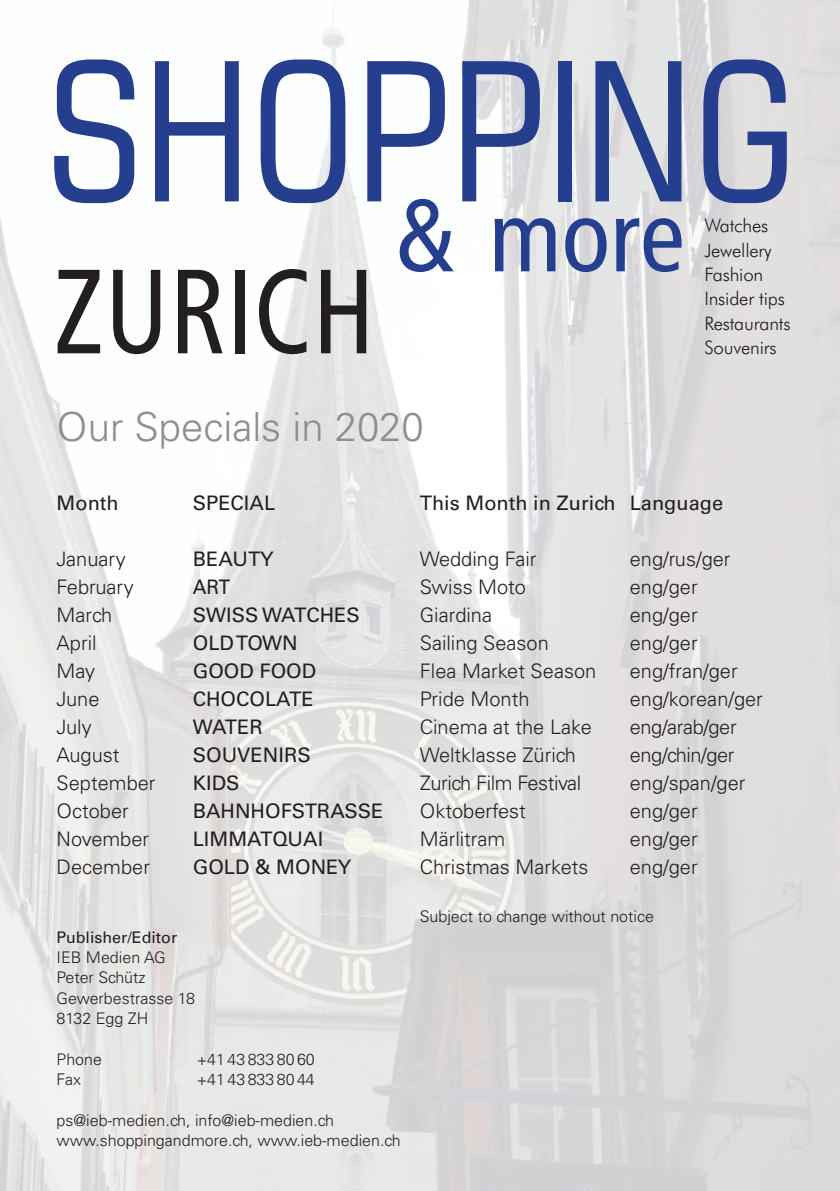
<style>
.page{position:relative;width:840px;height:1191px;background:#fff}
.page>*{position:absolute;margin:0;border:0;box-sizing:border-box;transform-origin:0 0}
.t1{font:condensed 193.2px "Square 721 BT";color:#253f8e}
.t2{font:condensed 119.6px "Frutiger";letter-spacing:.01em;color:#231f20;scale:.9 1}
.t3{font:condensed 102.8px "Frutiger";color:#253f8e}
.t4{font:300 40px "Univers";color:#908d8b}
.t5{font:300 20px "Univers";color:#231f20}
.t6{font:20px "Univers";color:#231f20}
.t7{font:300 20px "Univers";letter-spacing:-.02em;color:#231f20}
.t8{font:20px "Univers";color:#231f20;scale:.95 1}
.t9{font:300 18.6px/24.2px "Futura BT";letter-spacing:-.01em;color:#231f20}
.t10{font:300 16px/20.4px "Univers";color:#231f20}
.t11{font:16px "Univers";color:#231f20}
</style>
<div class="page">
<img style="left:0;top:0;width:839px;height:1191px">
<h1 class="t1" style="left:47px;top:15px;width:750px">SHOPPING</h1>
<p class="t9" style="left:704px;top:213px;width:88px">Watches<br>Jewellery<br>Fashion<br>Insider tips<br>Restaurants<br>Souvenirs</p>
<h3 class="t3" style="left:394px;top:176px;width:292px">&amp; more</h3>
<h2 class="t2" style="left:54px;top:242px;width:357px">ZURICH</h2>
<h3 class="t4" style="left:57px;top:403px;width:368px">Our Specials in 2020</h3>
<p class="t6" style="left:57px;top:491px;width:64px">Month</p>
<p class="t6" style="left:193px;top:491px;width:84px">SPECIAL</p>
<p class="t6" style="left:419px;top:491px;width:305px">This Month in Zurich Language</p>
<p class="t5" style="left:57px;top:547px;width:71px">January</p>
<p class="t6" style="left:193px;top:547px;width:82px">BEAUTY</p>
<p class="t5" style="left:419px;top:547px;width:118px">Wedding Fair</p>
<p class="t5" style="left:629px;top:547px;width:102px">eng/rus/ger</p>
<p class="t5" style="left:57px;top:575px;width:79px">February</p>
<p class="t8" style="left:193px;top:575px;width:41px">ART</p>
<p class="t5" style="left:419px;top:575px;width:108px">Swiss Moto</p>
<p class="t5" style="left:629px;top:575px;width:69px">eng/ger</p>
<p class="t5" style="left:57px;top:603px;width:57px">March</p>
<p class="t6" style="left:193px;top:603px;width:168px">SWISS WATCHES</p>
<p class="t5" style="left:419px;top:603px;width:74px">Giardina</p>
<p class="t5" style="left:629px;top:603px;width:69px">eng/ger</p>
<p class="t5" style="left:57px;top:631px;width:41px">April</p>
<p class="t6" style="left:193px;top:631px;width:106px">OLD TOWN</p>
<p class="t5" style="left:419px;top:631px;width:130px">Sailing Season</p>
<p class="t5" style="left:629px;top:631px;width:69px">eng/ger</p>
<p class="t5" style="left:57px;top:659px;width:40px">May</p>
<p class="t6" style="left:193px;top:659px;width:125px">GOOD FOOD</p>
<p class="t5" style="left:419px;top:659px;width:178px">Flea Market Season</p>
<p class="t5" style="left:629px;top:659px;width:109px">eng/fran/ger</p>
<p class="t5" style="left:57px;top:687px;width:44px">June</p>
<p class="t6" style="left:193px;top:687px;width:122px">CHOCOLATE</p>
<p class="t5" style="left:419px;top:687px;width:111px">Pride Month</p>
<p class="t5" style="left:629px;top:687px;width:134px">eng/korean/ger</p>
<p class="t5" style="left:57px;top:715px;width:37px">July</p>
<p class="t6" style="left:193px;top:715px;width:71px">WATER</p>
<p class="t5" style="left:419px;top:715px;width:173px">Cinema at the Lake</p>
<p class="t7" style="left:629px;top:715px;width:108px">eng/arab/ger</p>
<p class="t5" style="left:57px;top:743px;width:64px">August</p>
<p class="t6" style="left:193px;top:743px;width:119px">SOUVENIRS</p>
<p class="t5" style="left:419px;top:743px;width:157px">Weltklasse Zürich</p>
<p class="t7" style="left:629px;top:743px;width:106px">eng/chin/ger</p>
<p class="t5" style="left:57px;top:771px;width:100px">September</p>
<p class="t6" style="left:193px;top:771px;width:48px">KIDS</p>
<p class="t7" style="left:419px;top:771px;width:163px">Zurich Film Festival</p>
<p class="t5" style="left:629px;top:771px;width:117px">eng/span/ger</p>
<p class="t5" style="left:57px;top:799px;width:74px">October</p>
<p class="t6" style="left:193px;top:799px;width:192px">BAHNHOFSTRASSE</p>
<p class="t5" style="left:419px;top:799px;width:107px">Oktoberfest</p>
<p class="t5" style="left:629px;top:799px;width:69px">eng/ger</p>
<p class="t5" style="left:57px;top:827px;width:94px">November</p>
<p class="t6" style="left:193px;top:827px;width:132px">LIMMATQUAI</p>
<p class="t5" style="left:419px;top:827px;width:87px">Märlitram</p>
<p class="t5" style="left:629px;top:827px;width:69px">eng/ger</p>
<p class="t5" style="left:57px;top:855px;width:95px">December</p>
<p class="t6" style="left:193px;top:855px;width:160px">GOLD &amp; MONEY</p>
<p class="t5" style="left:419px;top:855px;width:170px">Christmas Markets</p>
<p class="t5" style="left:629px;top:855px;width:69px">eng/ger</p>
<p class="t10" style="left:419px;top:906px;width:235px">Subject to change without notice</p>
<p class="t11" style="left:57px;top:927px;width:122px">Publisher/Editor</p>
<p class="t10" style="left:57px;top:947px;width:140px">IEB Medien AG<br>Peter Schütz<br>Gewerbestrasse 18<br>8132 Egg ZH</p>
<p class="t10" style="left:57px;top:1049px;width:47px">Phone</p>
<p class="t10" style="left:197px;top:1049px;width:120px">+41 43 833 80 60</p>
<p class="t10" style="left:57px;top:1069px;width:26px">Fax</p>
<p class="t10" style="left:197px;top:1069px;width:120px">+41 43 833 80 44</p>
<p class="t10" style="left:57px;top:1110px;width:345px">ps@ieb-medien.ch, info@ieb-medien.ch www.shoppingandmore.ch, www.ieb-medien.ch</p>
</div>
